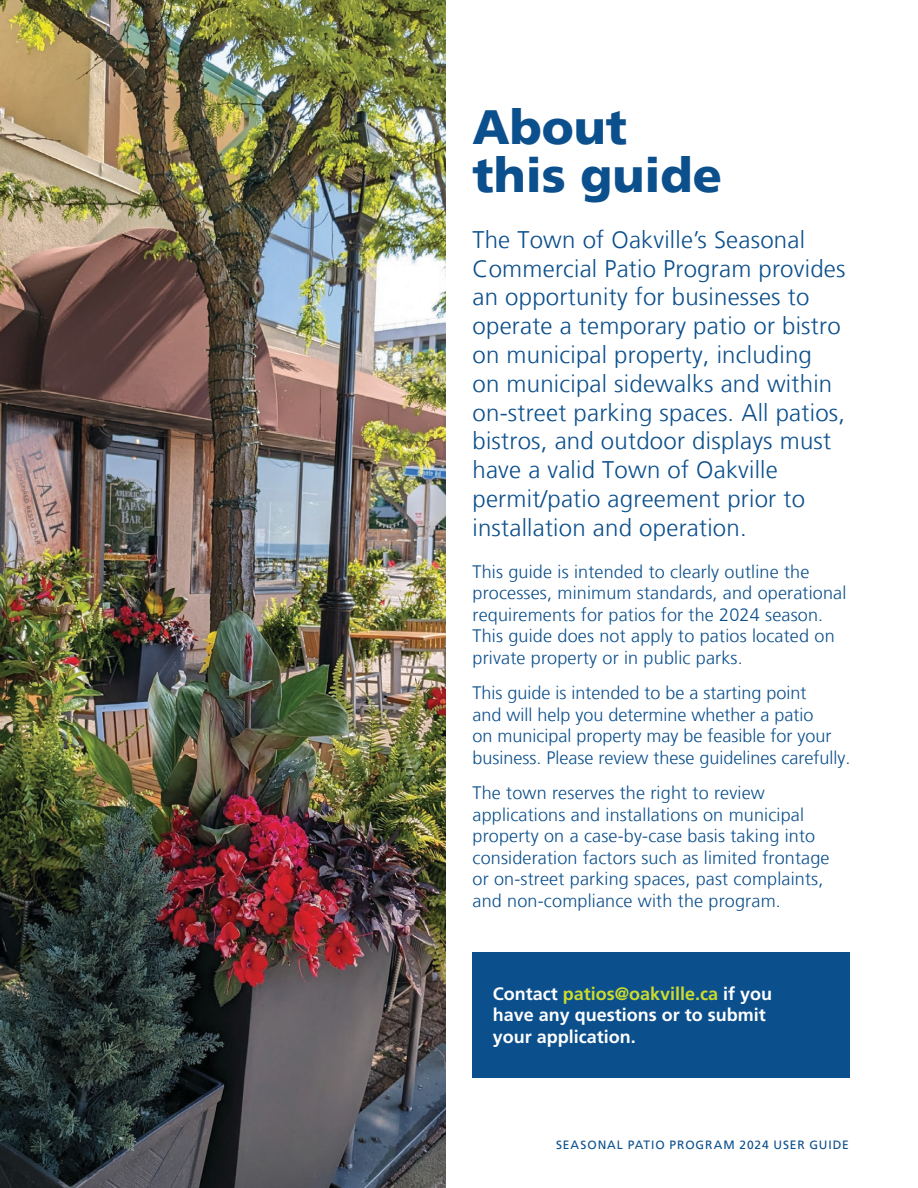
<style>
.page{position:relative;width:918px;height:1188px;background:#fff}
.page>*{position:absolute;margin:0;border:0;box-sizing:border-box;transform-origin:0 0}
.t1{font:900 48px/48px "Frutiger";color:#0b4f8c}
.t2{font:300 24px/28.8px "Frutiger";letter-spacing:.01em;color:#0b4f8c}
.Paragraph{font:300 18px/21.6px "Frutiger";letter-spacing:.01em;color:#0b4f8c}
.Paragraph-2{font:700 18px/21.6px "Frutiger LT Std";color:#fff}
.t3{font:12px "Frutiger";letter-spacing:.075em;color:#0b4f8c}
.s1{color:#cddc2b}
</style>
<div class="page">
<img style="left:0;top:0;width:446px;height:1188px">
<div style="left:472px;top:952px;width:378px;height:125px;background:#0b4f8c"></div>
<h1 class="t1" style="left:472px;top:103px;width:251px">About this guide</h1>
<h2 class="t2" style="left:472px;top:225px;width:375px">The Town of Oakville’s Seasonal Commercial Patio Program provides an opportunity for businesses to operate a temporary patio or bistro on municipal property, including<br>on municipal sidewalks and within on-street parking spaces. All patios, bistros, and outdoor displays must have a valid Town of Oakville permit/patio agreement prior to installation and operation.</h2>
<p class="Paragraph" style="left:472px;top:561px;width:375px">This guide is intended to clearly outline the processes, minimum standards, and operational requirements for patios for the 2024 season.<br>This guide does not apply to patios located on private property or in public parks.</p>
<p class="Paragraph" style="left:472px;top:682px;width:380px">This guide is intended to be a starting point<br>and will help you determine whether a patio<br>on municipal property may be feasible for your business. Please review these guidelines carefully.</p>
<p class="Paragraph" style="left:472px;top:782px;width:359px">The town reserves the right to review applications and installations on municipal property on a case-by-case basis taking into consideration factors such as limited frontage or on-street parking spaces, past complaints, and non-compliance with the program.</p>
<p class="Paragraph-2" style="left:493px;top:983px;width:281px">Contact <span class="s1">patios@oakville.ca</span> if you have any questions or to submit your application.</p>
<p class="t3" style="left:556px;top:1138px;width:294px">SEASONAL PATIO PROGRAM 2024 USER GUIDE</p>
</div>
